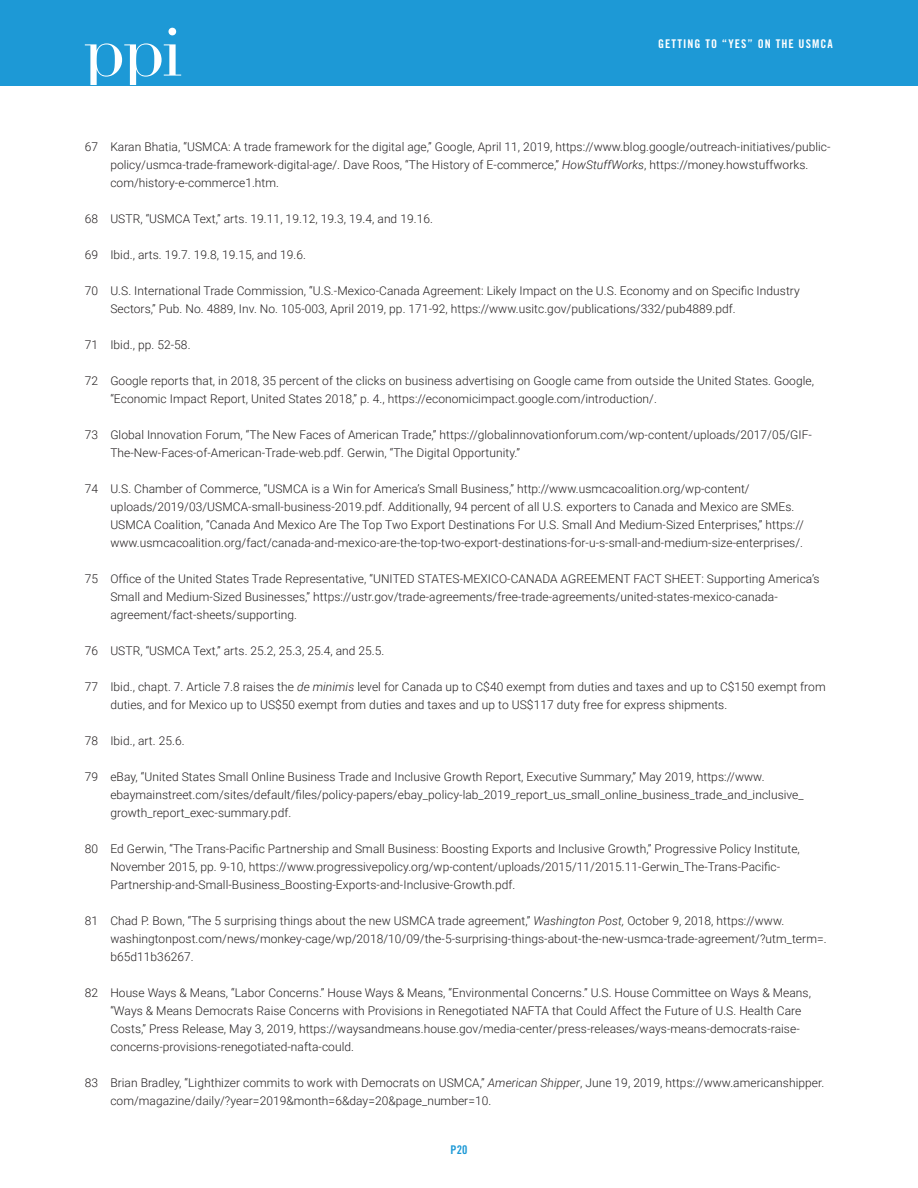
<style>
.page{position:relative;width:918px;height:1188px;background:#fff}
.page>*{position:absolute;margin:0;border:0;box-sizing:border-box;transform-origin:0 0}
.t1{font:300 12px/18px "Roboto";letter-spacing:.005em;color:#231f20}
.t2{font:12px "Trade Gothic LT Std Bd Cn 20";letter-spacing:.09em;color:#fff}
.t3{font:12px "Trade Gothic LT Std Bd Cn 20";color:#1d99d6}
.s1{font-style:italic}
</style>
<div class="page">
<div style="left:0;top:0;width:918px;height:85px;background:#1d99d6"></div>
<svg style="left:168px;top:28px;width:8px;height:7px"></svg>
<svg style="left:85px;top:43px;width:96px;height:42px"></svg>
<p class="t2" style="left:658px;top:36px;width:176px">GETTING TO “YES” ON THE USMCA</p>
<p class="t1" style="left:110px;top:137px;width:722px;text-indent:-26px">67 Karan Bhatia, “USMCA: A trade framework for the digital age,” Google, April 11, 2019, https://www.blog.google/outreach-initiatives/public&shy;policy/usmca-trade-framework-digital-age/. Dave Roos, “The History of E-commerce,” <span class="s1">HowStuffWorks</span>, https://money.howstuffworks. com/history-e-commerce1.htm.</p>
<p class="t1" style="left:85px;top:209px;width:350px">68 USTR, “USMCA Text,” arts. 19.11, 19.12, 19.3, 19.4, and 19.16.</p>
<p class="t1" style="left:85px;top:245px;width:223px">69 Ibid., arts. 19.7. 19.8, 19.15, and 19.6.</p>
<p class="t1" style="left:110px;top:281px;width:691px;text-indent:-26px">70 U.S. International Trade Commission, “U.S.-Mexico-Canada Agreement: Likely Impact on the U.S. Economy and on Specific Industry<br>Sectors,” Pub. No. 4889, Inv. No. 105-003, April 2019, pp. 171-92, https://www.usitc.gov/publications/332/pub4889.pdf.</p>
<p class="t1" style="left:85px;top:335px;width:107px">71 Ibid., pp. 52-58.</p>
<p class="t1" style="left:110px;top:371px;width:705px;text-indent:-26px">72 Google reports that, in 2018, 35 percent of the clicks on business advertising on Google came from outside the United States. Google, “Economic Impact Report, United States 2018,” p. 4., https://economicimpact.google.com/introduction/.</p>
<p class="t1" style="left:110px;top:425px;width:703px;text-indent:-26px">73 Global Innovation Forum, “The New Faces of American Trade,” https://globalinnovationforum.com/wp-content/uploads/2017/05/GIF-<br>The-New-Faces-of-American-Trade-web.pdf. Gerwin, “The Digital Opportunity.”</p>
<p class="t1" style="left:110px;top:479px;width:695px;text-indent:-26px">74 U.S. Chamber of Commerce, “USMCA is a Win for America’s Small Business,” http://www.usmcacoalition.org/wp-content/ uploads/2019/03/USMCA-small-business-2019.pdf. Additionally, 94 percent of all U.S. exporters to Canada and Mexico are SMEs.<br>USMCA Coalition, “Canada And Mexico Are The Top Two Export Destinations For U.S. Small And Medium-Sized Enterprises,” https:// www.usmcacoalition.org/fact/canada-and-mexico-are-the-top-two-export-destinations-for-u-s-small-and-medium-size-enterprises/.</p>
<p class="t1" style="left:110px;top:569px;width:711px;text-indent:-26px">75 Office of the United States Trade Representative, “UNITED STATES-MEXICO-CANADA AGREEMENT FACT SHEET: Supporting America’s<br>Small and Medium-Sized Businesses,” https://ustr.gov/trade-agreements/free-trade-agreements/united-states-mexico-canada&shy;agreement/fact-sheets/supporting.</p>
<p class="t1" style="left:85px;top:641px;width:301px">76 USTR, “USMCA Text,” arts. 25.2, 25.3, 25.4, and 25.5.</p>
<p class="t1" style="left:110px;top:677px;width:717px;text-indent:-26px">77 Ibid., chapt. 7. Article 7.8 raises the <span class="s1">de minimis</span> level for Canada up to C$40 exempt from duties and taxes and up to C$150 exempt from duties, and for Mexico up to US$50 exempt from duties and taxes and up to US$117 duty free for express shipments.</p>
<p class="t1" style="left:85px;top:731px;width:101px">78 Ibid., art. 25.6.</p>
<p class="t1" style="left:110px;top:767px;width:695px;text-indent:-26px">79 eBay, “United States Small Online Business Trade and Inclusive Growth Report, Executive Summary,” May 2019, https://www. ebaymainstreet.com/sites/default/files/policy-papers/ebay_policy-lab_2019_report_us_small_online_business_trade_and_inclusive_ growth_report_exec-summary.pdf.</p>
<p class="t1" style="left:110px;top:839px;width:691px;text-indent:-26px">80 Ed Gerwin, “The Trans-Pacific Partnership and Small Business: Boosting Exports and Inclusive Growth,” Progressive Policy Institute,<br>November 2015, pp. 9-10, https://www.progressivepolicy.org/wp-content/uploads/2015/11/2015.11-Gerwin_The-Trans-Pacific-<br>Partnership-and-Small-Business_Boosting-Exports-and-Inclusive-Growth.pdf.</p>
<p class="t1" style="left:110px;top:911px;width:718px;text-indent:-26px">81 Chad P. Bown, “The 5 surprising things about the new USMCA trade agreement,” <span class="s1">Washington Post,</span> October 9, 2018, https://www. washingtonpost.com/news/monkey-cage/wp/2018/10/09/the-5-surprising-things-about-the-new-usmca-trade-agreement/?utm_term=. b65d11b36267.</p>
<p class="t1" style="left:110px;top:983px;width:702px;text-indent:-26px">82 House Ways &amp; Means, “Labor Concerns.” House Ways &amp; Means, “Environmental Concerns.” U.S. House Committee on Ways &amp; Means, “Ways &amp; Means Democrats Raise Concerns with Provisions in Renegotiated NAFTA that Could Affect the Future of U.S. Health Care Costs,” Press Release, May 3, 2019, https://waysandmeans.house.gov/media-center/press-releases/ways-means-democrats-raise&shy;concerns-provisions-renegotiated-nafta-could.</p>
<p class="t1" style="left:110px;top:1073px;width:716px;text-indent:-26px">83 Brian Bradley, “Lighthizer commits to work with Democrats on USMCA,” <span class="s1">American Shipper</span>, June 19, 2019, https://www.americanshipper. com/magazine/daily/?year=2019&amp;month=6&amp;day=20&amp;page_number=10.</p>
<p class="t3" style="left:451px;top:1142px;width:18px">P20</p>
</div>
